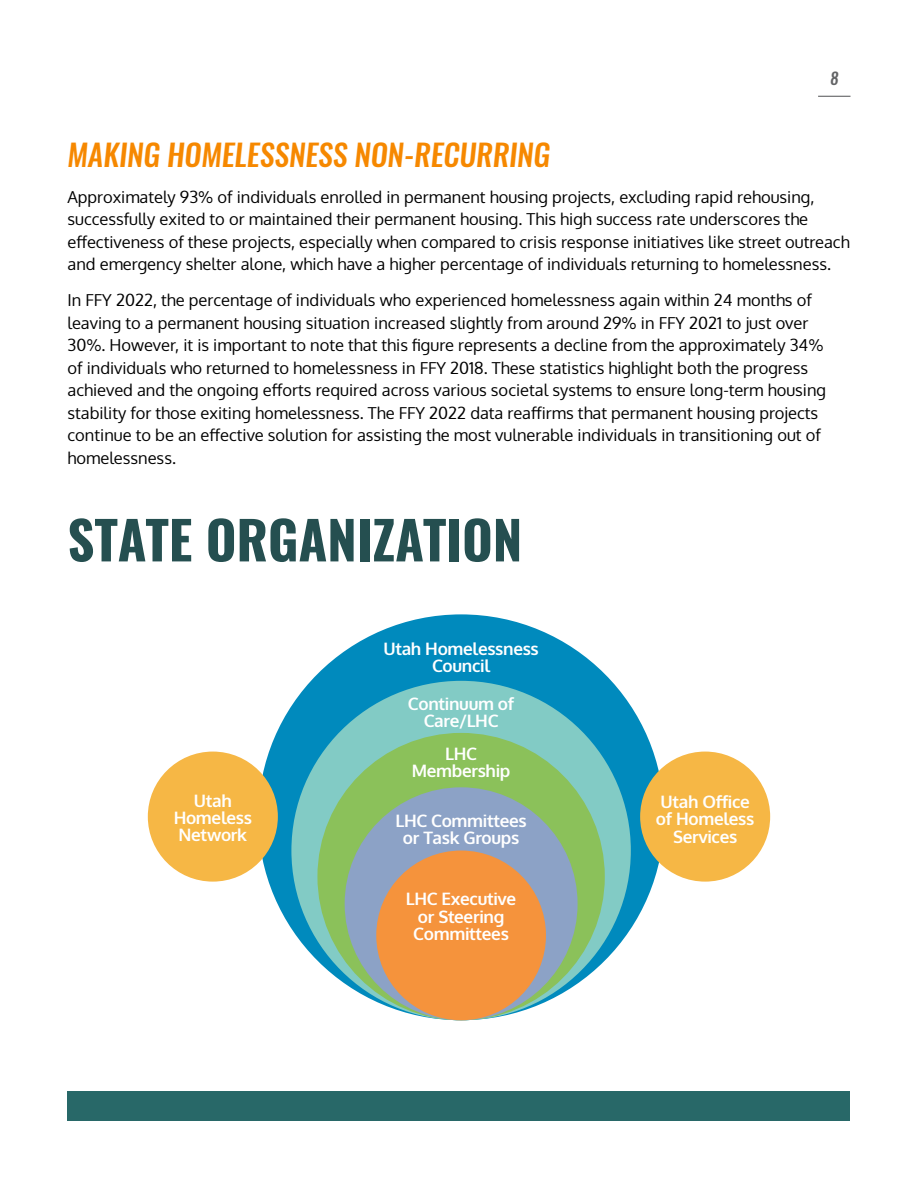
<style>
.page{position:relative;width:918px;height:1188px;background:#fff}
.page>*{position:absolute;margin:0;border:0;box-sizing:border-box;transform-origin:0 0}
.t1{font:700 52.5px "Oswald";color:#254f50}
.t2{font:500 30px "Oswald";color:#f68800}
.t3{font:700 17.1px/17.1px "Oxygen";letter-spacing:-.02em;color:#fff;text-align:center}
.t4{font:16.5px/22.5px "Oxygen";color:#000}
.t5{font:500 16.5px "Oswald";color:#636466}
</style>
<div class="page">
<hr style="left:818px;top:96px;width:33px;height:1px;background:#636466">
<div style="left:68px;top:1091px;width:782px;height:29px;background:#286868"></div>
<div style="left:258px;top:614px;width:406px;height:406px;background:#008abd;border-radius:50%"></div>
<div style="left:291px;top:681px;width:340px;height:339px;background:#82cbc5;border-radius:50%"></div>
<div style="left:317px;top:733px;width:288px;height:287px;background:#8bc15a;border-radius:50%"></div>
<div style="left:345px;top:787px;width:233px;height:233px;background:#8ca2c6;border-radius:50%"></div>
<div style="left:376px;top:851px;width:170px;height:169px;background:#f5933c;border-radius:50%"></div>
<div style="left:148px;top:752px;width:130px;height:130px;background:#f6b745;border-radius:50%"></div>
<div style="left:640px;top:752px;width:130px;height:130px;background:#f6b745;border-radius:50%"></div>
<p class="t5" style="left:830px;top:67px;width:10px">8</p>
<h2 class="t2" style="left:68px;top:133px;width:484px">MAKING HOMELESSNESS NON-RECURRING</h2>
<p class="t4" style="left:68px;top:185px;width:749px">Approximately 93% of individuals enrolled in permanent housing projects, excluding rapid rehousing, successfully exited to or maintained their permanent housing. This high success rate underscores the</p>
<p class="t4" style="left:68px;top:231px;width:784px">effectiveness of these projects, especially when compared to crisis response initiatives like street outreach</p>
<p class="t4" style="left:68px;top:253px;width:765px">and emergency shelter alone, which have a higher percentage of individuals returning to homelessness.</p>
<p class="t4" style="left:68px;top:289px;width:746px">In FFY 2022, the percentage of individuals who experienced homelessness again within 24 months of leaving to a permanent housing situation increased slightly from around 29% in FFY 2021 to just over</p>
<p class="t4" style="left:68px;top:334px;width:758px">30%. However, it is important to note that this figure represents a decline from the approximately 34%</p>
<p class="t4" style="left:68px;top:357px;width:742px">of individuals who returned to homelessness in FFY 2018. These statistics highlight both the progress</p>
<p class="t4" style="left:68px;top:379px;width:760px">achieved and the ongoing efforts required across various societal systems to ensure long-term housing stability for those exiting homelessness. The FFY 2022 data reaffirms that permanent housing projects continue to be an effective solution for assisting the most vulnerable individuals in transitioning out of</p>
<p class="t4" style="left:68px;top:447px;width:110px">homelessness.</p>
<h1 class="t1" style="left:68px;top:504px;width:456px">STATE ORGANIZATION</h1>
<p class="t3" style="left:383px;top:641px;width:157px">Utah Homelessness<br>Council</p>
<p class="t3" style="left:408px;top:696px;width:108px">Continuum of<br>Care/LHC</p>
<p class="t3" style="left:412px;top:746px;width:100px">LHC<br>Membership</p>
<p class="t3" style="left:174px;top:792px;width:80px">Utah<br>Homeless<br>Network</p>
<p class="t3" style="left:656px;top:794px;width:100px">Utah Office of Homeless<br>Services</p>
<p class="t3" style="left:395px;top:812px;width:133px">LHC Committees or Task Groups</p>
<p class="t3" style="left:406px;top:891px;width:112px">LHC Executive or Steering<br>Committees</p>
</div>
